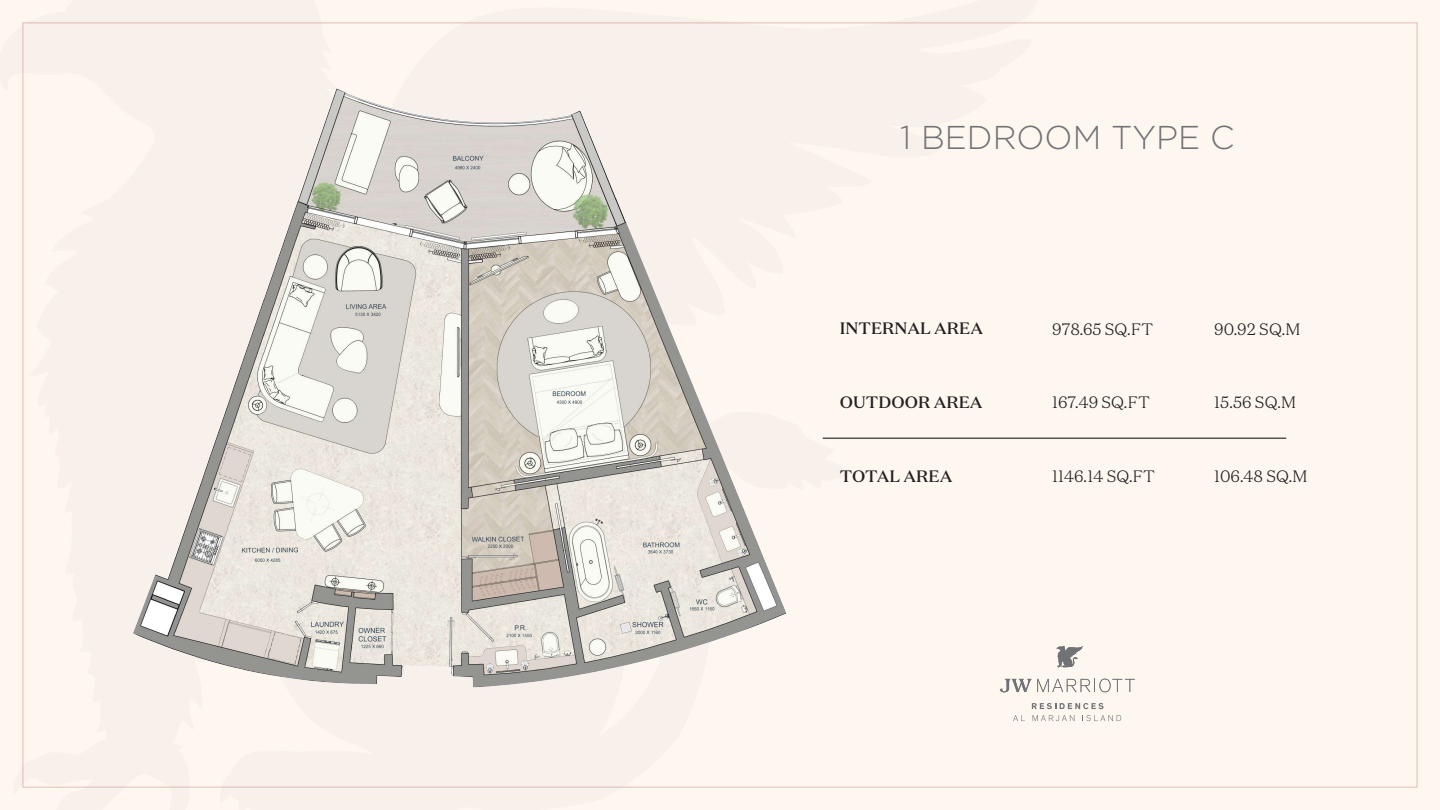
<style>
.page{position:relative;width:1440px;height:810px;background:#fef7f0}
.page>*{position:absolute;margin:0;border:0;box-sizing:border-box;transform-origin:0 0}
.t1{font:300 33px "Gotham";color:#717275}
.t2{font:300 16.5px "Domaine Text";color:#231f20}
.t3{font:500 16.5px "Domaine Text";color:#231f20}
</style>
<div class="page">
<hr style="left:823px;top:438px;width:463px;height:1px;background:#040503">
<img style="left:22px;top:36px;width:1122px;height:752px">
<h1 class="t1" style="left:900px;top:117px;width:336px">1 BEDROOM TYPE C</h1>
<p class="t3" style="left:840px;top:318px;width:145px">INTERNAL AREA</p>
<p class="t2" style="left:1052px;top:319px;width:102px">978.65 SQ.FT</p>
<p class="t2" style="left:1214px;top:319px;width:88px">90.92 SQ.M</p>
<p class="t3" style="left:840px;top:391px;width:144px">OUTDOOR AREA</p>
<p class="t2" style="left:1052px;top:392px;width:99px">167.49 SQ.FT</p>
<p class="t2" style="left:1214px;top:392px;width:83px">15.56 SQ.M</p>
<p class="t3" style="left:840px;top:465px;width:114px">TOTAL AREA</p>
<p class="t2" style="left:1052px;top:466px;width:104px">1146.14 SQ.FT</p>
<p class="t2" style="left:1214px;top:466px;width:95px">106.48 SQ.M</p>
</div>
